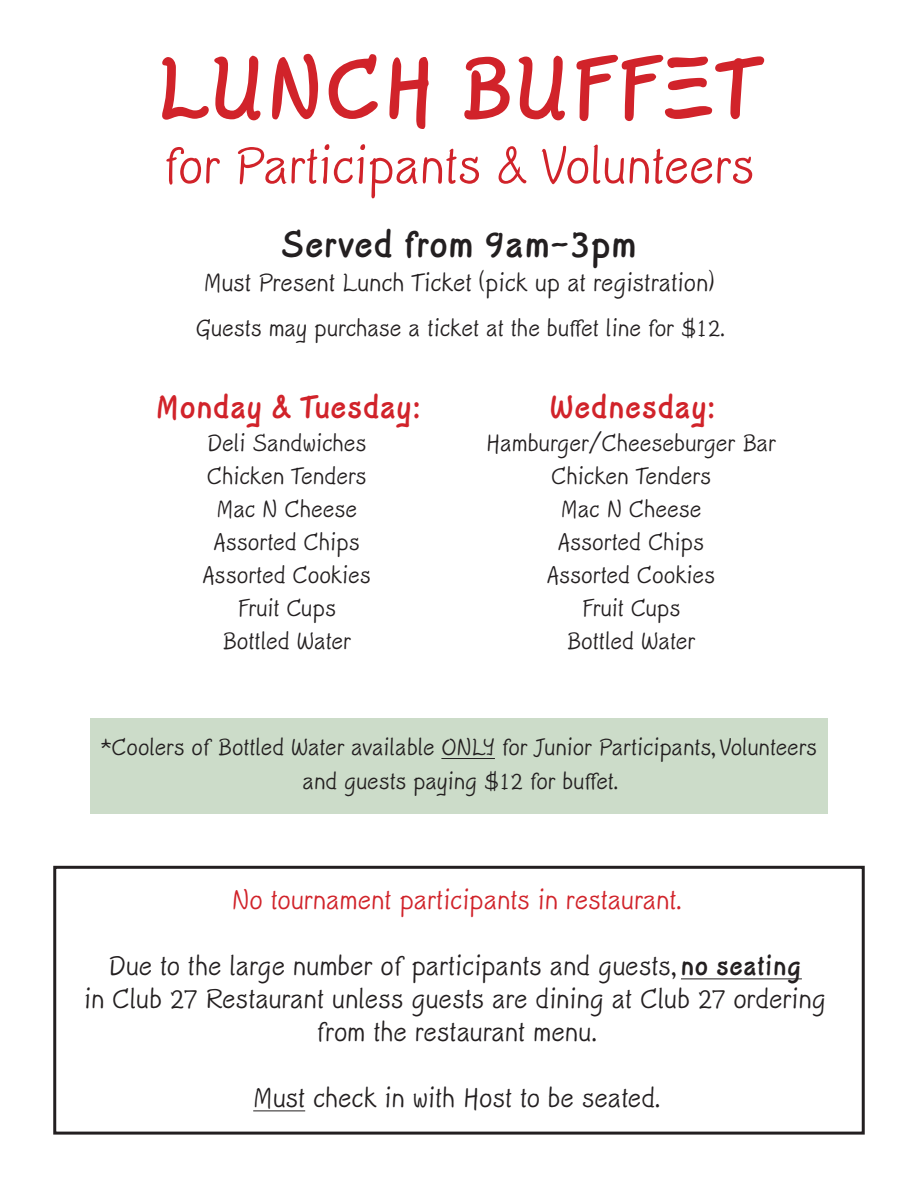
<style>
.page{position:relative;width:918px;height:1188px;background:#fff}
.page>*{position:absolute;margin:0;border:0;box-sizing:border-box;transform-origin:0 0}
.t1{font:700 100.5px "Delve Hand";letter-spacing:-.005em;color:#d1232a}
.t2{font:59.1px "Delve Hand";color:#d1232a}
.t3{font:700 43.35px "Delve Hand";color:#231f20}
.t4{font:700 37.5px "Delve Hand";color:#d1232a}
.t5{font:31.5px "Delve Hand";color:#231f20}
.t6{font:31.5px "Delve Hand";color:#d1232a}
.t7{font:28.8px "Delve Hand";color:#231f20}
.t8{font:27.45px "Delve Hand";color:#231f20}
.t9{font:27px/34.5px "Delve Hand";color:#231f20;text-align:center}
.s1{font-weight:700}
</style>
<div class="page">
<div style="left:90px;top:719px;width:738px;height:95px;background:#ccdcc9"></div>
<div style="left:53px;top:866px;width:812px;height:269px;border:3px solid #231f20"></div>
<hr style="left:441px;top:758px;width:54px;height:1px;background:#231f20">
<hr style="left:681px;top:979px;width:121px;height:1px;background:#231f20">
<hr style="left:253px;top:1111px;width:52px;height:1px;background:#231f20">
<p class="t1" style="left:157px;top:40px;width:610px">LUNCH BUFFET</p>
<p class="t2" style="left:163px;top:137px;width:593px">for Participants &amp; Volunteers</p>
<p class="t3" style="left:281px;top:223px;width:358px">Served from 9am-3pm</p>
<p class="t7" style="left:204px;top:269px;width:512px">Must Present Lunch Ticket (pick up at registration)</p>
<p class="t8" style="left:196px;top:315px;width:530px">Guests may purchase a ticket at the buffet line for $12.</p>
<p class="t4" style="left:156px;top:390px;width:266px">Monday &amp; Tuesday:</p>
<p class="t8" style="left:207px;top:430px;width:161px">Deli Sandwiches</p>
<p class="t8" style="left:207px;top:463px;width:161px">Chicken Tenders</p>
<p class="t8" style="left:216px;top:496px;width:142px">Mac N Cheese</p>
<p class="t8" style="left:214px;top:529px;width:148px">Assorted Chips</p>
<p class="t8" style="left:203px;top:562px;width:170px">Assorted Cookies</p>
<p class="t8" style="left:237px;top:595px;width:100px">Fruit Cups</p>
<p class="t8" style="left:223px;top:628px;width:130px">Bottled Water</p>
<p class="t4" style="left:550px;top:390px;width:167px">Wednesday:</p>
<p class="t8" style="left:486px;top:430px;width:291px">Hamburger/Cheeseburger Bar</p>
<p class="t8" style="left:551px;top:463px;width:161px">Chicken Tenders</p>
<p class="t8" style="left:561px;top:496px;width:142px">Mac N Cheese</p>
<p class="t8" style="left:558px;top:529px;width:148px">Assorted Chips</p>
<p class="t8" style="left:547px;top:562px;width:170px">Assorted Cookies</p>
<p class="t8" style="left:582px;top:595px;width:100px">Fruit Cups</p>
<p class="t8" style="left:567px;top:628px;width:130px">Bottled Water</p>
<p class="t9" style="left:101px;top:731px;width:718px">*Coolers of Bottled Water available ONLY for Junior Participants, Volunteers and guests paying $12 for buffet.</p>
<p class="t6" style="left:232px;top:884px;width:451px">No tournament participants in restaurant.</p>
<p class="t5" style="left:108px;top:950px;width:695px">Due to the large number of participants and guests, <span class="s1">no seating</span></p>
<p class="t5" style="left:84px;top:983px;width:743px">in Club 27 Restaurant unless guests are dining at Club 27 ordering</p>
<p class="t5" style="left:316px;top:1016px;width:282px">from the restaurant menu.</p>
<p class="t5" style="left:253px;top:1082px;width:408px">Must check in with Host to be seated.</p>
</div>
